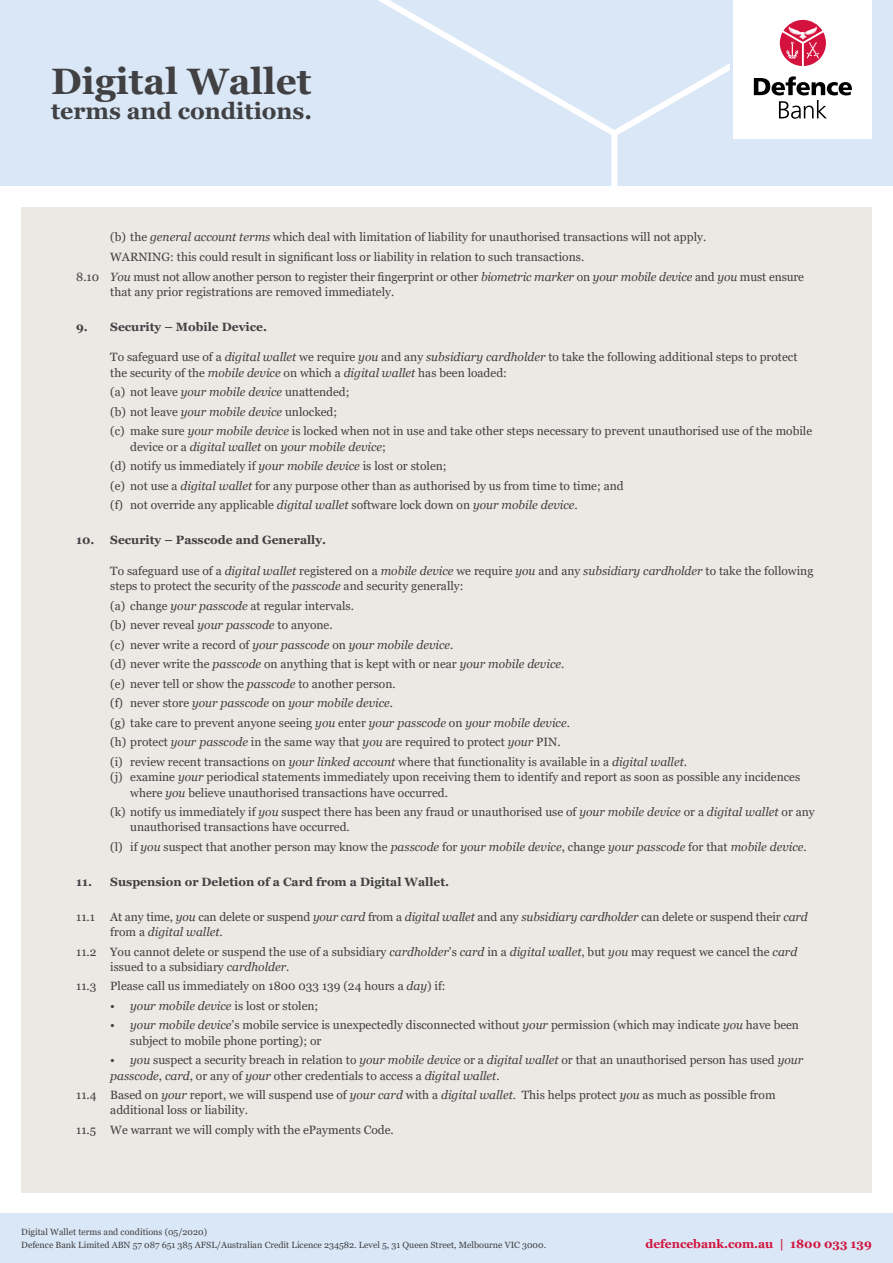
<style>
.page{position:relative;width:893px;height:1263px;background:#fff}
.page>*{position:absolute;margin:0;border:0;box-sizing:border-box;transform-origin:0 0}
.t1{font:700 36.75px "Georgia";color:#414042}
.t2{font:700 23.1px "Georgia";color:#414042}
.t3{font:12px/19.5px "Georgia";color:#414042}
.t4{font:700 12px "Georgia";color:#414042}
.t5{font:700 12px "Georgia";color:#d3133e}
.t6{font:9px "Georgia";color:#414042}
.s1{font-style:italic}
</style>
<div class="page">
<div style="left:0;top:0;width:893px;height:186px;background:#d9e7f6"></div>
<svg style="left:378px;top:0;width:228px;height:132px"></svg>
<div style="left:611px;top:133px;width:6px;height:53px;background:#fff"></div>
<svg style="left:606px;top:0;width:266px;height:142px"></svg>
<div style="left:0;top:1213px;width:893px;height:50px;background:#d9e7f6"></div>
<div style="left:21px;top:207px;width:851px;height:985px;background:#ece9e4"></div>
<h1 class="t1" style="left:51px;top:58px;width:262px">Digital Wallet</h1>
<h2 class="t2" style="left:51px;top:97px;width:263px">terms and conditions.</h2>
<p class="t3" style="left:110px;top:228px;width:597px">(b) the <span class="s1">general account terms</span> which deal with limitation of liability for unauthorised transactions will not apply.</p>
<p class="t3" style="left:110px;top:247px;width:475px">WARNING: this could result in significant loss or liability in relation to such transactions.</p>
<p class="t3" style="left:76px;top:267px;width:729px">8.10 <span class="s1">You</span> must not allow another person to register their fingerprint or other <span class="s1">biometric marker</span> on <span class="s1">your mobile device</span> and <span class="s1">you</span> must ensure</p>
<p class="t3" style="left:110px;top:282px;width:286px">that any prior registrations are removed immediately.</p>
<p class="t4" style="left:76px;top:319px;width:192px">9. Security – Mobile Device.</p>
<p class="t3" style="left:110px;top:350px;width:689px;line-height:15.3px">To safeguard use of a <span class="s1">digital wallet</span> we require <span class="s1">you</span> and any <span class="s1">subsidiary cardholder</span> to take the following additional steps to protect the security of the <span class="s1">mobile device</span> on which a <span class="s1">digital wallet</span> has been loaded:</p>
<p class="t3" style="left:110px;top:382px;width:703px">(a) not leave <span class="s1">your mobile device</span> unattended;<br>(b) not leave <span class="s1">your mobile device</span> unlocked;<br>(c) make sure <span class="s1">your mobile device</span> is locked when not in use and take other steps necessary to prevent unauthorised use of the mobile</p>
<p class="t3" style="left:110px;top:437px;width:515px;text-indent:20px">device or a <span class="s1">digital wallet</span> on <span class="s1">your mobile device</span>;<br>(d) notify us immediately if <span class="s1">your mobile device</span> is lost or stolen;<br>(e) not use a <span class="s1">digital wallet</span> for any purpose other than as authorised by us from time to time; and (f) not override any applicable <span class="s1">digital wallet</span> software lock down on <span class="s1">your mobile device</span>.</p>
<p class="t4" style="left:76px;top:532px;width:251px">10. Security – Passcode and Generally.</p>
<p class="t3" style="left:110px;top:563px;width:705px;line-height:15.3px">To safeguard use of a <span class="s1">digital wallet</span> registered on a <span class="s1">mobile device</span> we require <span class="s1">you</span> and any <span class="s1">subsidiary cardholder</span> to take the following steps to protect the security of the <span class="s1">passcode</span> and security generally:</p>
<p class="t3" style="left:110px;top:596px;width:578px">(a) change <span class="s1">your passcode</span> at regular intervals.<br>(b) never reveal <span class="s1">your passcode</span> to anyone.<br>(c) never write a record of <span class="s1">your passcode</span> on <span class="s1">your mobile device</span>.<br>(d) never write the <span class="s1">passcode</span> on anything that is kept with or near <span class="s1">your mobile device</span>.<br>(e) never tell or show the <span class="s1">passcode</span> to another person.<br>(f) never store <span class="s1">your passcode</span> on <span class="s1">your mobile device</span>.<br>(g) take care to prevent anyone seeing <span class="s1">you</span> enter <span class="s1">your passcode</span> on <span class="s1">your mobile device</span>.<br>(h) protect <span class="s1">your passcode</span> in the same way that <span class="s1">you</span> are required to protect <span class="s1">your</span> PIN.<br>(i) review recent transactions on <span class="s1">your linked account</span> where that functionality is available in a <span class="s1">digital wallet</span>.</p>
<p class="t3" style="left:130px;top:770px;width:671px;line-height:15.3px;text-indent:-20px">(j) examine <span class="s1">your</span> periodical statements immediately upon receiving them to identify and report as soon as possible any incidences where <span class="s1">you</span> believe unauthorised transactions have occurred.</p>
<p class="t3" style="left:130px;top:804px;width:686px;line-height:15.3px;text-indent:-20px">(k) notify us immediately if <span class="s1">you</span> suspect there has been any fraud or unauthorised use of <span class="s1">your mobile device</span> or a <span class="s1">digital wallet</span> or any unauthorised transactions have occurred.</p>
<p class="t3" style="left:110px;top:837px;width:698px">(l) if <span class="s1">you</span> suspect that another person may know the <span class="s1">passcode</span> for <span class="s1">your mobile device</span>, change <span class="s1">your passcode</span> for that <span class="s1">mobile device</span>.</p>
<p class="t4" style="left:76px;top:874px;width:374px">11. Suspension or Deletion of a Card from a Digital Wallet.</p>
<p class="t3" style="left:76px;top:907px;width:20px">11.1</p>
<p class="t3" style="left:110px;top:909px;width:699px;line-height:15.3px">At any time, <span class="s1">you</span> can delete or suspend <span class="s1">your card</span> from a <span class="s1">digital wallet</span> and any <span class="s1">subsidiary cardholder</span> can delete or suspend their <span class="s1">card </span>from a <span class="s1">digital wallet</span>.</p>
<p class="t3" style="left:110px;top:944px;width:689px;line-height:15.3px;text-indent:-34px">11.2 You cannot delete or suspend the use of a subsidiary <span class="s1">cardholder</span>’s <span class="s1">card</span> in a <span class="s1">digital wallet</span>, but <span class="s1">you</span> may request we cancel the <span class="s1">card </span>issued to a subsidiary <span class="s1">cardholder</span>.</p>
<p class="t3" style="left:76px;top:977px;width:371px">11.3 Please call us immediately on 1800 033 139 (24 hours a <span class="s1">day</span>) if:</p>
<p class="t3" style="left:110px;top:996px;width:210px">• <span class="s1">your mobile device</span> is lost or stolen;</p>
<p class="t3" style="left:130px;top:1018px;width:670px;line-height:15.3px;text-indent:-20px">• <span class="s1">your mobile device</span>’s mobile service is unexpectedly disconnected without <span class="s1">your</span> permission (which may indicate <span class="s1">you</span> have been subject to mobile phone porting); or</p>
<p class="t3" style="left:110px;top:1053px;width:695px;line-height:15.3px">• <span class="s1">you</span> suspect a security breach in relation to <span class="s1">your mobile device</span> or a <span class="s1">digital wallet</span> or that an unauthorised person has used <span class="s1">your passcode</span>, <span class="s1">card</span>, or any of <span class="s1">your</span> other credentials to access a <span class="s1">digital wallet</span>.</p>
<p class="t3" style="left:110px;top:1087px;width:667px;line-height:15.3px;text-indent:-34px">11.4 Based on <span class="s1">your</span> report, we will suspend use of <span class="s1">your card</span> with a <span class="s1">digital wallet</span>. This helps protect <span class="s1">you</span> as much as possible from additional loss or liability.</p>
<p class="t3" style="left:76px;top:1120px;width:319px">11.5 We warrant we will comply with the ePayments Code.</p>
<p class="t6" style="left:21px;top:1226px;width:187px">Digital Wallet terms and conditions (05/2020)</p>
<p class="t6" style="left:21px;top:1240px;width:526px">Defence Bank Limited ABN 57 087 651 385 AFSL/Australian Credit Licence 234582. Level 5, 31 Queen Street, Melbourne VIC 3000.</p>
<p class="t5" style="left:645px;top:1236px;width:228px">defencebank.com.au | 1800 033 139</p>
</div>
